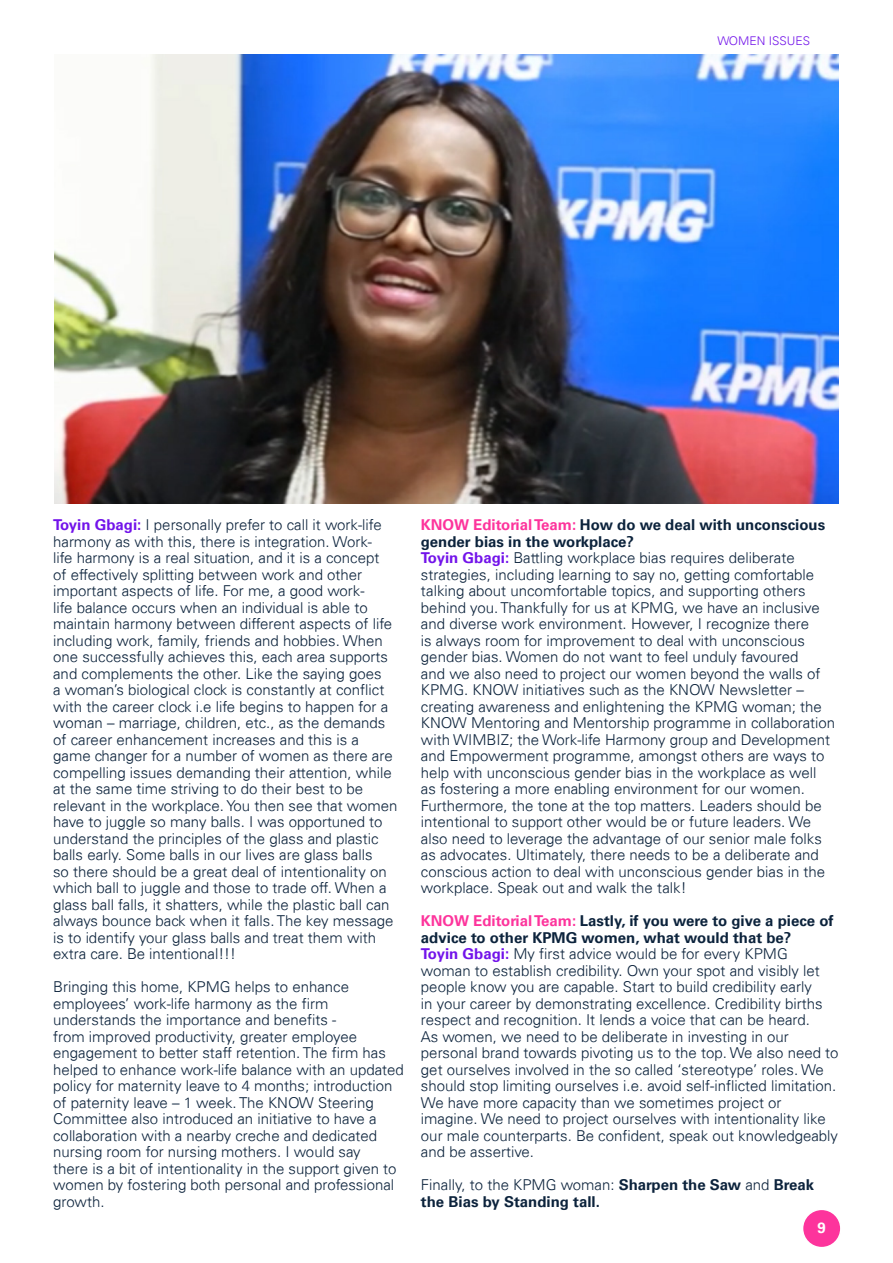
<style>
.page{position:relative;width:893px;height:1263px;background:#fff}
.page>*{position:absolute;margin:0;border:0;box-sizing:border-box;transform-origin:0 0}
.t1{font:300 15px/16.5px "Univers 45";color:#0c233c}
.t2{font:700 15px/16.5px "Univers 65";color:#0c233c}
.t3{font:700 15px "Univers 65";color:#fff}
.t4{font:300 12px "Univers 45";color:#7213ea}
.s1{font-family:"Univers 65";font-weight:700;color:#7213ea}
.s2{color:#fd349c}
.s3{font-family:"Univers 65";font-weight:700}
</style>
<div class="page">
<div style="left:802px;top:1209px;width:39px;height:38px;background:#fd349c;border-radius:50%"></div>
<div style="left:802px;top:1208px;width:40px;height:40px;border:2px solid #fff;border-radius:50%"></div>
<img style="left:54px;top:54px;width:785px;height:450px">
<p class="t4" style="left:718px;top:34px;width:94px">WOMEN ISSUES</p>
<p class="t1" style="left:53px;top:516px;width:346px"><span class="s1">Toyin Gbagi:</span> I personally prefer to call it work-life harmony as with this, there is integration. Work-<br>life harmony is a real situation, and it is a concept<br>of effectively splitting between work and other important aspects of life. For me, a good work-<br>life balance occurs when an individual is able to maintain harmony between different aspects of life including work, family, friends and hobbies. When one successfully achieves this, each area supports and complements the other. Like the saying goes<br>a woman’s biological clock is constantly at conflict with the career clock i.e life begins to happen for a woman – marriage, children, etc., as the demands of career enhancement increases and this is a game changer for a number of women as there are compelling issues demanding their attention, while at the same time striving to do their best to be relevant in the workplace. You then see that women have to juggle so many balls. I was opportuned to understand the principles of the glass and plastic balls early. Some balls in our lives are glass balls<br>so there should be a great deal of intentionality on which ball to juggle and those to trade off. When a glass ball falls, it shatters, while the plastic ball can always bounce back when it falls. The key message is to identify your glass balls and treat them with extra care. Be intentional!!!</p>
<p class="t1" style="left:53px;top:978px;width:352px">Bringing this home, KPMG helps to enhance employees’ work-life harmony as the firm understands the importance and benefits -<br>from improved productivity, greater employee engagement to better staff retention. The firm has helped to enhance work-life balance with an updated policy for maternity leave to 4 months; introduction of paternity leave – 1 week. The KNOW Steering Committee also introduced an initiative to have a collaboration with a nearby creche and dedicated nursing room for nursing mothers. I would say<br>there is a bit of intentionality in the support given to women by fostering both personal and professional growth.</p>
<p class="t2" style="left:421px;top:517px;width:406px"><span class="s2">KNOW Editorial Team:</span> How do we deal with unconscious gender bias in the workplace?</p>
<p class="t1" style="left:421px;top:549px;width:416px"><span class="s1">Toyin Gbagi:</span> Battling workplace bias requires deliberate strategies, including learning to say no, getting comfortable talking about uncomfortable topics, and supporting others behind you. Thankfully for us at KPMG, we have an inclusive and diverse work environment. However, I recognize there<br>is always room for improvement to deal with unconscious gender bias. Women do not want to feel unduly favoured<br>and we also need to project our women beyond the walls of KPMG. KNOW initiatives such as the KNOW Newsletter – creating awareness and enlightening the KPMG woman; the KNOW Mentoring and Mentorship programme in collaboration with WIMBIZ; the Work-life Harmony group and Development and Empowerment programme, amongst others are ways to help with unconscious gender bias in the workplace as well<br>as fostering a more enabling environment for our women.<br>Furthermore, the tone at the top matters. Leaders should be intentional to support other would be or future leaders. We also need to leverage the advantage of our senior male folks as advocates. Ultimately, there needs to be a deliberate and conscious action to deal with unconscious gender bias in the workplace. Speak out and walk the talk!</p>
<p class="t2" style="left:421px;top:913px;width:414px"><span class="s2">KNOW Editorial Team:</span> Lastly, if you were to give a piece of advice to other KPMG women, what would that be?</p>
<p class="t1" style="left:421px;top:945px;width:419px"><span class="s1">Toyin Gbagi:</span> My first advice would be for every KPMG woman to establish credibility. Own your spot and visibly let people know you are capable. Start to build credibility early<br>in your career by demonstrating excellence. Credibility births respect and recognition. It lends a voice that can be heard.<br>As women, we need to be deliberate in investing in our personal brand towards pivoting us to the top. We also need to get ourselves involved in the so called ‘stereotype’ roles. We should stop limiting ourselves i.e. avoid self-inflicted limitation.<br>We have more capacity than we sometimes project or imagine. We need to project ourselves with intentionality like our male counterparts. Be confident, speak out knowledgeably and be assertive.</p>
<p class="t1" style="left:421px;top:1176px;width:395px">Finally, to the KPMG woman: <span class="s3">Sharpen the Saw</span> and <span class="s3">Break</span></p>
<p class="t2" style="left:421px;top:1193px;width:180px">the Bias by Standing tall.</p>
<p class="t3" style="left:818px;top:1218px;width:10px">9</p>
</div>
